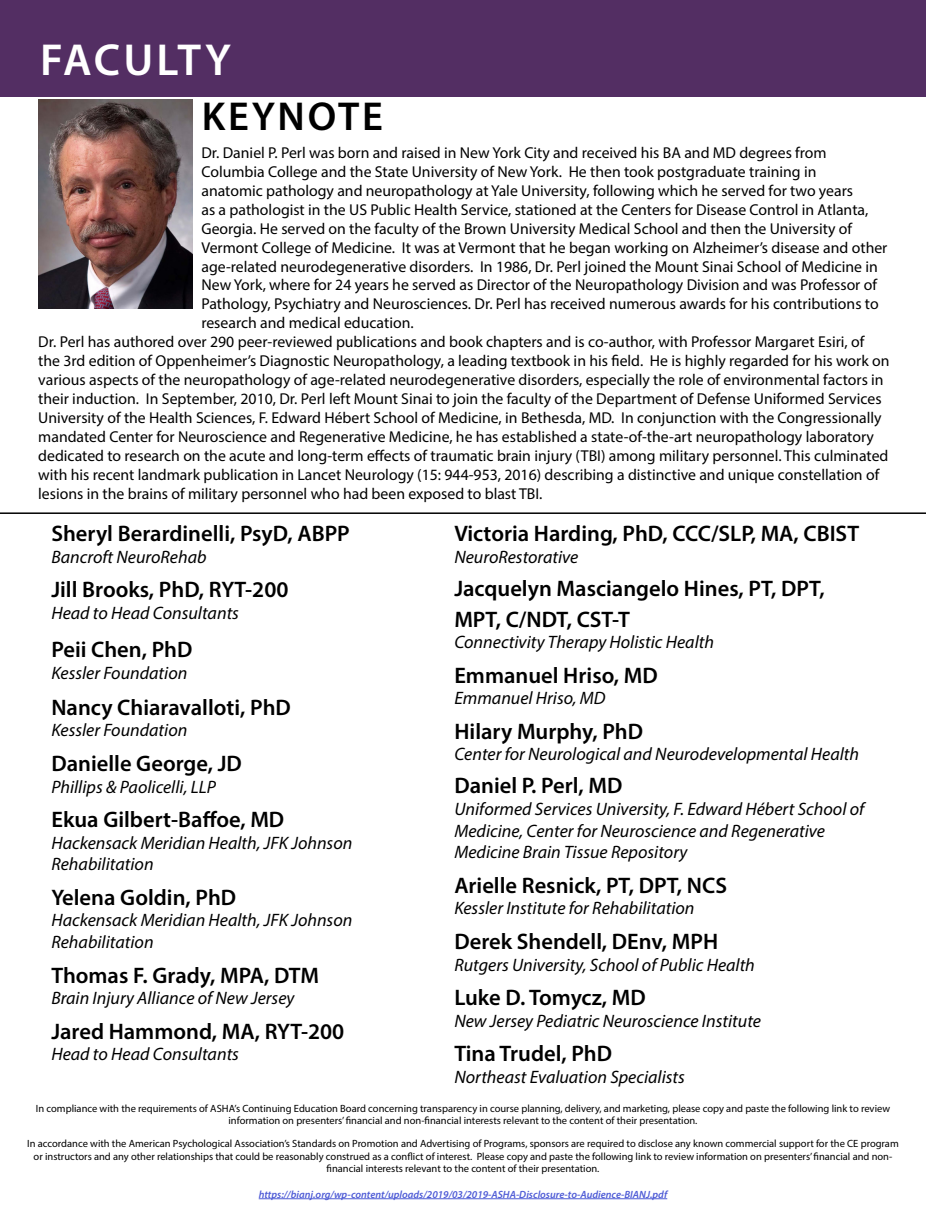
<style>
.page{position:relative;width:926px;height:1226px;background:#fff}
.page>*{position:absolute;margin:0;border:0;box-sizing:border-box;transform-origin:0 0}
.t1{font:600 45px "Myriad Pro";letter-spacing:.06em;color:#fff}
.t2{font:600 40.5px "Myriad Pro";letter-spacing:.07em;color:#000}
.t3{font:600 22.5px/30.6px "Myriad Pro";color:#000}
.t4{font:italic 18px/21.6px "Myriad Pro";color:#000}
.t5{font:15.75px/18.9px "Myriad Pro";color:#000}
.t6{font:10.5px/12.6px "Myriad Pro";color:#000;text-align:center}
.t7{font:italic 600 10.5px "Myriad Pro";color:#4f5cd6}
</style>
<div class="page">
<div style="left:0;top:1px;width:926px;height:96px;background:#532e63"></div>
<img style="left:38px;top:100px;width:154px;height:208px">
<hr style="left:0;top:512px;width:926px;height:2px;background:#000">
<hr style="left:259px;top:1198px;width:408px;height:1px;background:#4f5cd6">
<p class="t1" style="left:40px;top:31px;width:192px">FACULTY</p>
<p class="t2" style="left:202px;top:91px;width:183px">KEYNOTE</p>
<p class="t5" style="left:201px;top:143px;width:687px">Dr. Daniel P. Perl was born and raised in New York City and received his BA and MD degrees from Columbia College and the State University of New York. He then took postgraduate training in<br>anatomic pathology and neuropathology at Yale University, following which he served for two years<br>as a pathologist in the US Public Health Service, stationed at the Centers for Disease Control in Atlanta, Georgia. He served on the faculty of the Brown University Medical School and then the University of Vermont College of Medicine. It was at Vermont that he began working on Alzheimer’s disease and other age-related neurodegenerative disorders. In 1986, Dr. Perl joined the Mount Sinai School of Medicine in New York, where for 24 years he served as Director of the Neuropathology Division and was Professor of Pathology, Psychiatry and Neurosciences. Dr. Perl has received numerous awards for his contributions to research and medical education.</p>
<p class="t5" style="left:38px;top:332px;width:852px">Dr. Perl has authored over 290 peer-reviewed publications and book chapters and is co-author, with Professor Margaret Esiri, of the 3rd edition of Oppenheimer’s Diagnostic Neuropathology, a leading textbook in his field. He is highly regarded for his work on various aspects of the neuropathology of age-related neurodegenerative disorders, especially the role of environmental factors in their induction. In September, 2010, Dr. Perl left Mount Sinai to join the faculty of the Department of Defense Uniformed Services University of the Health Sciences, F. Edward Hébert School of Medicine, in Bethesda, MD. In conjunction with the Congressionally mandated Center for Neuroscience and Regenerative Medicine, he has established a state-of-the-art neuropathology laboratory dedicated to research on the acute and long-term effects of traumatic brain injury (TBI) among military personnel. This culminated with his recent landmark publication in Lancet Neurology (15: 944-953, 2016) describing a distinctive and unique constellation of lesions in the brains of military personnel who had been exposed to blast TBI.</p>
<p class="t3" style="left:454px;top:518px;width:406px">Victoria Harding, PhD, CCC/SLP, MA, CBIST</p>
<p class="t4" style="left:454px;top:546px;width:126px">NeuroRestorative</p>
<p class="t3" style="left:454px;top:572px;width:372px">Jacquelyn Masciangelo Hines, PT, DPT,<br>MPT, C/NDT, CST-T</p>
<p class="t4" style="left:454px;top:631px;width:261px">Connectivity Therapy Holistic Health</p>
<p class="t3" style="left:454px;top:659px;width:205px">Emmanuel Hriso, MD</p>
<p class="t4" style="left:454px;top:687px;width:153px">Emmanuel Hriso, MD</p>
<p class="t3" style="left:454px;top:715px;width:190px">Hilary Murphy, PhD</p>
<p class="t4" style="left:454px;top:743px;width:406px">Center for Neurological and Neurodevelopmental Health</p>
<p class="t3" style="left:454px;top:770px;width:169px">Daniel P. Perl, MD</p>
<p class="t4" style="left:454px;top:798px;width:411px">Uniformed Services University, F. Edward Hébert School of<br>Medicine, Center for Neuroscience and Regenerative<br>Medicine Brain Tissue Repository</p>
<p class="t3" style="left:454px;top:869px;width:274px">Arielle Resnick, PT, DPT, NCS</p>
<p class="t4" style="left:454px;top:897px;width:242px">Kessler Institute for Rehabilitation</p>
<p class="t3" style="left:454px;top:925px;width:265px">Derek Shendell, DEnv, MPH</p>
<p class="t4" style="left:454px;top:953px;width:302px">Rutgers University, School of Public Health</p>
<p class="t3" style="left:454px;top:981px;width:193px">Luke D. Tomycz, MD</p>
<p class="t4" style="left:454px;top:1009px;width:308px">New Jersey Pediatric Neuroscience Institute</p>
<p class="t3" style="left:454px;top:1037px;width:159px">Tina Trudel, PhD</p>
<p class="t4" style="left:454px;top:1065px;width:232px">Northeast Evaluation Specialists</p>
<p class="t6" style="left:36px;top:1101px;width:855px">In compliance with the requirements of ASHA’s Continuing Education Board concerning transparency in course planning, delivery, and marketing, please copy and paste the following link to review information on presenters’ financial and non-financial interests relevant to the content of their presentation.</p>
<p class="t6" style="left:27px;top:1137px;width:873px">In accordance with the American Psychological Association’s Standards on Promotion and Advertising of Programs, sponsors are required to disclose any known commercial support for the CE program or instructors and any other relationships that could be reasonably construed as a conflict of interest. Please copy and paste the following link to review information on presenters’ financial and non&shy;financial interests relevant to the content of their presentation.</p>
<p class="t7" style="left:259px;top:1187px;width:410px">https://bianj.org/wp-content/uploads/2019/03/2019-ASHA-Disclosure-to-Audience-BIANJ.pdf</p>
<p class="t3" style="left:51px;top:518px;width:300px">Sheryl Berardinelli, PsyD, ABPP</p>
<p class="t4" style="left:51px;top:546px;width:157px">Bancroft NeuroRehab</p>
<p class="t3" style="left:51px;top:574px;width:238px">Jill Brooks, PhD, RYT-200</p>
<p class="t4" style="left:51px;top:602px;width:189px">Head to Head Consultants</p>
<p class="t3" style="left:51px;top:634px;width:143px">Peii Chen, PhD</p>
<p class="t4" style="left:51px;top:661px;width:137px">Kessler Foundation</p>
<p class="t3" style="left:51px;top:691px;width:241px">Nancy Chiaravalloti, PhD</p>
<p class="t4" style="left:51px;top:719px;width:137px">Kessler Foundation</p>
<p class="t3" style="left:51px;top:747px;width:192px">Danielle George, JD</p>
<p class="t4" style="left:51px;top:775px;width:166px">Phillips &amp; Paolicelli, LLP</p>
<p class="t3" style="left:51px;top:803px;width:234px">Ekua Gilbert-Baffoe, MD</p>
<p class="t4" style="left:51px;top:831px;width:302px">Hackensack Meridian Health, JFK Johnson<br>Rehabilitation</p>
<p class="t3" style="left:51px;top:881px;width:186px">Yelena Goldin, PhD</p>
<p class="t4" style="left:51px;top:909px;width:302px">Hackensack Meridian Health, JFK Johnson<br>Rehabilitation</p>
<p class="t3" style="left:51px;top:959px;width:269px">Thomas F. Grady, MPA, DTM</p>
<p class="t4" style="left:51px;top:987px;width:244px">Brain Injury Alliance of New Jersey</p>
<p class="t3" style="left:51px;top:1015px;width:294px">Jared Hammond, MA, RYT-200</p>
<p class="t4" style="left:51px;top:1043px;width:189px">Head to Head Consultants</p>
</div>
